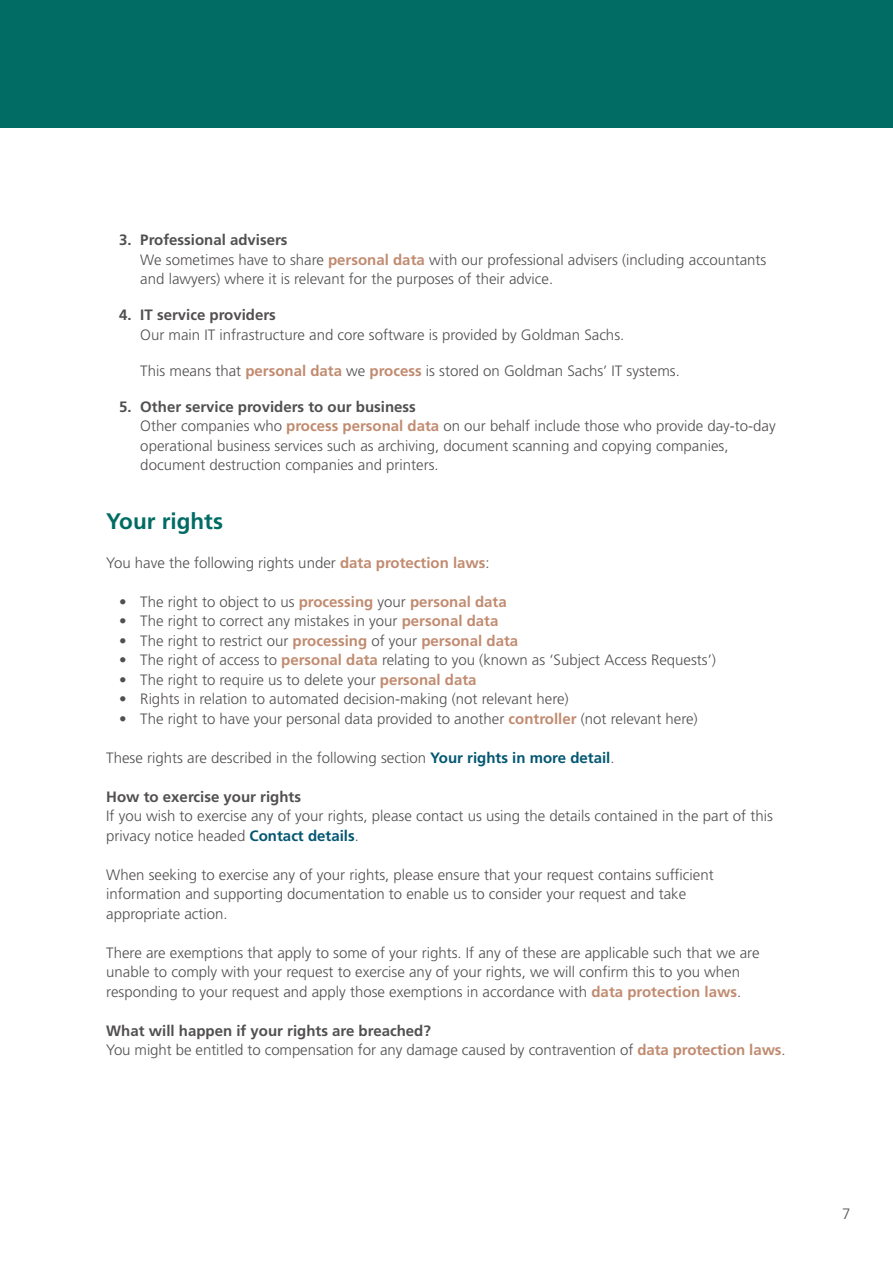
<style>
.page{position:relative;width:893px;height:1263px;background:#fff}
.page>*{position:absolute;margin:0;border:0;box-sizing:border-box;transform-origin:0 0}
.t1{font:700 22.5px "Frutiger";color:#006c64}
.t2{font:300 15px/19.5px "Frutiger";color:#524f4f}
.t3{font:700 15px "Frutiger";color:#524f4f}
.s1{font-weight:700}
.s2{font-weight:700;color:#c18b70}
.s3{font-weight:700;color:#035772}
</style>
<div class="page">
<div style="left:0;top:0;width:893px;height:128px;background:#006c64"></div>
<p class="t2" style="left:140px;top:231px;width:627px;text-indent:-21px"><span class="s1">3. Professional advisers<br></span>We sometimes have to share <span class="s2">personal data</span> with our professional advisers (including accountants and lawyers) where it is relevant for the purposes of their advice.</p>
<p class="t3" style="left:119px;top:309px;width:158px">4. IT service providers</p>
<p class="t2" style="left:140px;top:326px;width:485px">Our main IT infrastructure and core software is provided by Goldman Sachs.</p>
<p class="t2" style="left:140px;top:362px;width:541px">This means that <span class="s2">personal data</span> we <span class="s2">process</span> is stored on Goldman Sachs’ IT systems.</p>
<p class="t2" style="left:140px;top:398px;width:637px;text-indent:-21px"><span class="s1">5. Other service providers to our business<br></span>Other companies who <span class="s2">process personal data</span> on our behalf include those who provide day-to-day operational business services such as archiving, document scanning and copying companies, document destruction companies and printers.</p>
<h1 class="t1" style="left:106px;top:512px;width:118px">Your rights</h1>
<p class="t2" style="left:106px;top:554px;width:385px">You have the following rights under <span class="s2">data protection laws</span>:</p>
<p class="t2" style="left:119px;top:593px;width:389px"><span class="s1">•</span> The right to object to us <span class="s2">processing</span> your <span class="s2">personal data</span></p>
<p class="t2" style="left:119px;top:612px;width:381px"><span class="s1">•</span> The right to correct any mistakes in your <span class="s2">personal data</span></p>
<p class="t2" style="left:119px;top:632px;width:401px"><span class="s1">•</span> The right to restrict our <span class="s2">processing</span> of your <span class="s2">personal data</span></p>
<p class="t2" style="left:119px;top:651px;width:598px"><span class="s1">•</span> The right of access to <span class="s2">personal data</span> relating to you (known as ‘Subject Access Requests’)</p>
<p class="t2" style="left:119px;top:671px;width:359px"><span class="s1">•</span> The right to require us to delete your <span class="s2">personal data</span></p>
<p class="t2" style="left:119px;top:690px;width:451px"><span class="s1">•</span> Rights in relation to automated decision-making (not relevant here)</p>
<p class="t2" style="left:119px;top:710px;width:580px"><span class="s1">•</span> The right to have your personal data provided to another <span class="s2">controller</span> (not relevant here)</p>
<p class="t2" style="left:106px;top:749px;width:510px">These rights are described in the following section <span class="s3">Your rights in more detail</span>.</p>
<p class="t3" style="left:106px;top:790px;width:196px">How to exercise your rights</p>
<p class="t2" style="left:106px;top:807px;width:668px">If you wish to exercise any of your rights, please contact us using the details contained in the part of this privacy notice headed <span class="s3">Contact details</span>.</p>
<p class="t2" style="left:106px;top:866px;width:609px">When seeking to exercise any of your rights, please ensure that your request contains sufficient information and supporting documentation to enable us to consider your request and take appropriate action.</p>
<p class="t2" style="left:106px;top:944px;width:655px">There are exemptions that apply to some of your rights. If any of these are applicable such that we are unable to comply with your request to exercise any of your rights, we will confirm this to you when responding to your request and apply those exemptions in accordance with <span class="s2">data protection laws</span>.</p>
<p class="t2" style="left:106px;top:1022px;width:681px"><span class="s1">What will happen if your rights are breached?<br></span>You might be entitled to compensation for any damage caused by contravention of <span class="s2">data protection laws</span>.</p>
<p class="t2" style="left:842px;top:1205px;width:10px">7</p>
</div>
